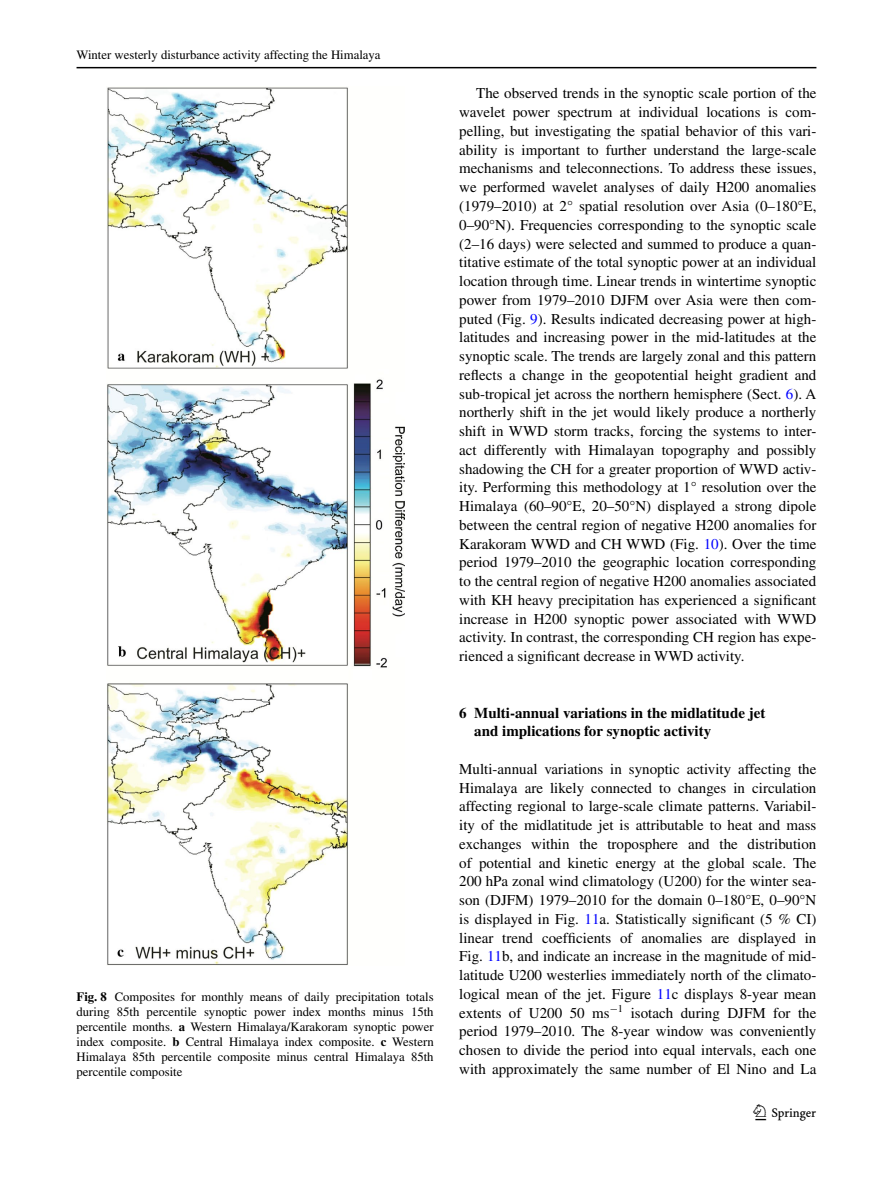
<style>
.page{position:relative;width:893px;height:1187px;background:#fff}
.page>*{position:absolute;margin:0;border:0;box-sizing:border-box;transform-origin:0 0}
.t1{font:22.5px "Springnew";color:#000}
.t2{font:15px/18.8px "Times";color:#000;text-align:justify}
.t3{font:700 15px/18.8px "Times";color:#000}
.t4{font:12.75px/15px "Times";color:#000;text-align:justify}
.s1{font-weight:700}
.s2{color:#00f}
</style>
<div class="page">
<hr style="left:77px;top:67px;width:739px;height:1px;background:#000">
<img style="left:107px;top:87px;width:297px;height:878px">
<p class="t4" style="left:77px;top:48px;width:306px">Winter westerly disturbance activity affecting the Himalaya</p>
<p class="t4" style="left:77px;top:989px;width:359px"><span class="s1">Fig. 8</span> Composites for monthly means of daily precipitation totals during 85th percentile synoptic power index months minus 15th percentile months. <span class="s1">a</span> Western Himalaya/Karakoram synoptic power index composite. <span class="s1">b</span> Central Himalaya index composite. <span class="s1">c</span> Western Himalaya 85th percentile composite minus central Himalaya 85th percentile composite</p>
<p class="t2" style="left:459px;top:84px;width:359px;text-indent:17px">The observed trends in the synoptic scale portion of the wavelet power spectrum at individual locations is com&shy;pelling, but investigating the spatial behavior of this vari&shy;ability is important to further understand the large-scale mechanisms and teleconnections. To address these issues, we performed wavelet analyses of daily H200 anomalies (1979–2010) at 2° spatial resolution over Asia (0–180°E, 0–90°N). Frequencies corresponding to the synoptic scale (2–16 days) were selected and summed to produce a quan&shy;titative estimate of the total synoptic power at an individual location through time. Linear trends in wintertime synoptic power from 1979–2010 DJFM over Asia were then com&shy;puted (Fig. <span class="s2">9</span>). Results indicated decreasing power at high&shy;latitudes and increasing power in the mid-latitudes at the synoptic scale. The trends are largely zonal and this pattern reflects a change in the geopotential height gradient and sub-tropical jet across the northern hemisphere (Sect. <span class="s2">6</span>). A northerly shift in the jet would likely produce a northerly shift in WWD storm tracks, forcing the systems to inter&shy;act differently with Himalayan topography and possibly shadowing the CH for a greater proportion of WWD activ&shy;ity. Performing this methodology at 1° resolution over the Himalaya (60–90°E, 20–50°N) displayed a strong dipole between the central region of negative H200 anomalies for Karakoram WWD and CH WWD (Fig. <span class="s2">10</span>). Over the time period 1979–2010 the geographic location corresponding to the central region of negative H200 anomalies associated with KH heavy precipitation has experienced a significant increase in H200 synoptic power associated with WWD activity. In contrast, the corresponding CH region has expe&shy;rienced a significant decrease in WWD activity.</p>
<p class="t3" style="left:474px;top:702px;width:293px;text-indent:-15px">6 Multi‑annual variations in the midlatitude jet and implications for synoptic activity</p>
<p class="t2" style="left:459px;top:759px;width:359px">Multi-annual variations in synoptic activity affecting the Himalaya are likely connected to changes in circulation affecting regional to large-scale climate patterns. Variabil&shy;ity of the midlatitude jet is attributable to heat and mass exchanges within the troposphere and the distribution of potential and kinetic energy at the global scale. The 200 hPa zonal wind climatology (U200) for the winter sea&shy;son (DJFM) 1979–2010 for the domain 0–180°E, 0–90°N is displayed in Fig. <span class="s2">11</span>a. Statistically significant (5 % CI) linear trend coefficients of anomalies are displayed in Fig. <span class="s2">11</span>b, and indicate an increase in the magnitude of mid&shy;latitude U200 westerlies immediately north of the climato&shy;logical mean of the jet. Figure <span class="s2">11</span>c displays 8-year mean extents of U200 50 ms<sup>−</sup><sup>1</sup> isotach during DJFM for the period 1979–2010. The 8-year window was conveniently chosen to divide the period into equal intervals, each one with approximately the same number of El Nino and La</p>
<h1 class="t1" style="left:755px;top:1104px;width:62px">1 3</h1>
</div>
